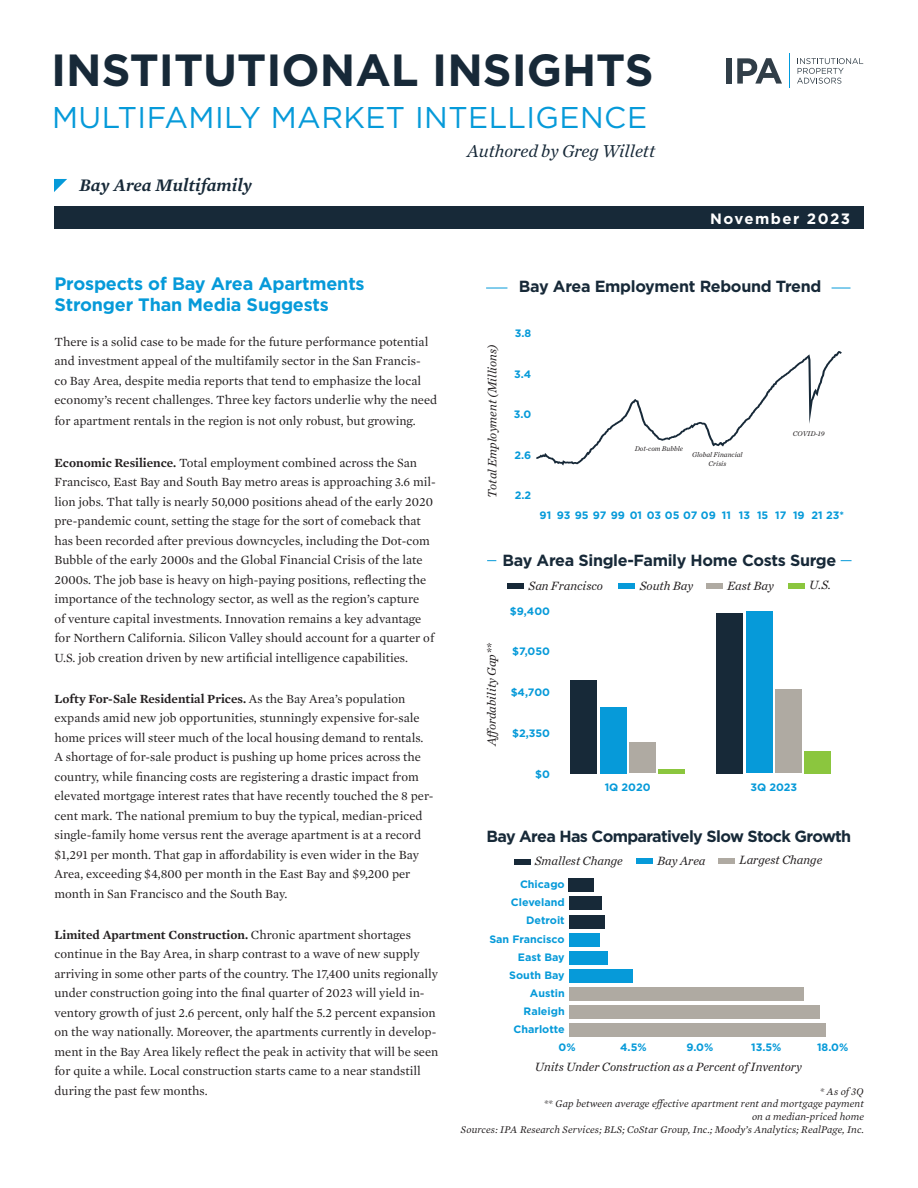
<style>
.page{position:relative;width:918px;height:1188px;background:#fff}
.page>*{position:absolute;margin:0;border:0;box-sizing:border-box;transform-origin:0 0}
._02_-_Header_-_Subtitle{font:700 45px "Gotham";color:#172938}
._01_-_Header_-_Title{font:30px "Gotham";letter-spacing:.015em;color:#069ad9}
._01_-_H1{font:700 18px/21px "Gotham";letter-spacing:-.01em;color:#069ad9}
._02_-_Header_-_Subtitle-2{font:italic 18px "Chronicle Text G1";color:#172938}
._01_-_H1-2{font:italic 600 18px "Mercury Text G1";color:#172938}
.t1{font:700 16.05px "Gotham";letter-spacing:-.03em;color:#172938}
._03_-_Header_-_Month{font:700 15px "Gotham";letter-spacing:.1em;color:#fff}
._05_-_Body{font:12.75px/19.5px "Mercury Text G1";color:#231f20}
.t2{font:italic 12.6px "Chronicle Text G1";color:#231f20}
.t3{font:700 10.8px "Gotham";color:#069ad9}
._06_-_Captions{font:italic 10.5px "Mercury Text G1";letter-spacing:.005em;color:#231f20}
.t4{font:italic 7.2px/8.6px "Chronicle Text G1";color:#231f20;text-align:center}
.s1{font-weight:600}
</style>
<div class="page">
<hr style="left:658px;top:769px;width:27px;height:4px;background:#8bc63e">
<div style="left:804px;top:751px;width:27px;height:22px;background:#8bc63e"></div>
<div style="left:629px;top:742px;width:26px;height:31px;background:#afaaa2"></div>
<div style="left:775px;top:690px;width:27px;height:83px;background:#afaaa2"></div>
<div style="left:600px;top:707px;width:26px;height:66px;background:#069ad9"></div>
<div style="left:746px;top:612px;width:26px;height:161px;background:#069ad9"></div>
<div style="left:571px;top:680px;width:26px;height:93px;background:#172938"></div>
<div style="left:717px;top:613px;width:26px;height:160px;background:#172938"></div>
<svg style="left:536px;top:351px;width:306px;height:115px"></svg>
<svg style="left:486px;top:288px;width:21px;height:1px"></svg>
<svg style="left:832px;top:288px;width:19px;height:1px"></svg>
<div style="left:507px;top:584px;width:17px;height:5px;background:#172938"></div>
<div style="left:619px;top:584px;width:16px;height:5px;background:#069ad9"></div>
<div style="left:706px;top:584px;width:17px;height:5px;background:#afaaa2"></div>
<div style="left:788px;top:583px;width:17px;height:6px;background:#8bc63e"></div>
<div style="left:569px;top:879px;width:25px;height:13px;background:#172938"></div>
<div style="left:569px;top:897px;width:32px;height:13px;background:#172938"></div>
<div style="left:569px;top:915px;width:35px;height:13px;background:#172938"></div>
<div style="left:569px;top:933px;width:31px;height:13px;background:#069ad9"></div>
<div style="left:569px;top:951px;width:38px;height:13px;background:#069ad9"></div>
<div style="left:569px;top:969px;width:63px;height:14px;background:#069ad9"></div>
<div style="left:569px;top:988px;width:235px;height:13px;background:#afaaa2"></div>
<div style="left:569px;top:1006px;width:251px;height:13px;background:#afaaa2"></div>
<div style="left:569px;top:1024px;width:257px;height:13px;background:#afaaa2"></div>
<div style="left:514px;top:859px;width:16px;height:5px;background:#172938"></div>
<div style="left:636px;top:859px;width:17px;height:5px;background:#069ad9"></div>
<div style="left:718px;top:859px;width:17px;height:5px;background:#afaaa2"></div>
<div style="left:54px;top:207px;width:810px;height:22px;background:#172938"></div>
<svg style="left:54px;top:179px;width:13px;height:13px"></svg>
<svg style="left:797px;top:58px;width:66px;height:26px"></svg>
<div style="left:726px;top:58px;width:6px;height:26px;background:#313e48"></div>
<svg style="left:737px;top:58px;width:45px;height:26px"></svg>
<hr style="left:790px;top:54px;width:1px;height:34px;background:#009bde">
<p class="_02_-_Header_-_Subtitle" style="left:51px;top:40px;width:604px">INSTITUTIONAL INSIGHTS</p>
<p class="_01_-_Header_-_Title" style="left:52px;top:98px;width:597px">MULTIFAMILY MARKET INTELLIGENCE</p>
<p class="_02_-_Header_-_Subtitle-2" style="left:467px;top:137px;width:190px">Authored by Greg Willett</p>
<p class="_01_-_H1-2" style="left:79px;top:171px;width:174px">Bay Area Multifamily</p>
<p class="_01_-_H1" style="left:54px;top:273px;width:312px">Prospects of Bay Area Apartments<br>Stronger Than Media Suggests</p>
<p class="_05_-_Body" style="left:54px;top:331px;width:384px">There is a solid case to be made for the future performance potential and investment appeal of the multifamily sector in the San Francis-<br>co Bay Area, despite media reports that tend to emphasize the local economy’s recent challenges. Three key factors underlie why the need</p>
<p class="_05_-_Body" style="left:54px;top:411px;width:363px">for apartment rentals in the region is not only robust, but growing.</p>
<p class="_05_-_Body" style="left:54px;top:452px;width:383px"><span class="s1">Economic Resilience.</span> Total employment combined across the San Francisco, East Bay and South Bay metro areas is approaching 3.6 mil&shy;lion jobs. That tally is nearly 50,000 positions ahead of the early 2020 pre-pandemic count, setting the stage for the sort of comeback that has been recorded after previous downcycles, including the Dot-com Bubble of the early 2000s and the Global Financial Crisis of the late 2000s. The job base is heavy on high-paying positions, reflecting the importance of the technology sector, as well as the region’s capture<br>of venture capital investments. Innovation remains a key advantage for Northern California. Silicon Valley should account for a quarter of U.S. job creation driven by new artificial intelligence capabilities.</p>
<p class="_05_-_Body" style="left:54px;top:688px;width:380px"><span class="s1">Lofty For-Sale Residential Prices.</span> As the Bay Area’s population expands amid new job opportunities, stunningly expensive for-sale home prices will steer much of the local housing demand to rentals.<br>A shortage of for-sale product is pushing up home prices across the country, while financing costs are registering a drastic impact from elevated mortgage interest rates that have recently touched the 8 per&shy;cent mark. The national premium to buy the typical, median-priced single-family home versus rent the average apartment is at a record $1,291 per month. That gap in affordability is even wider in the Bay Area, exceeding $4,800 per month in the East Bay and $9,200 per month in San Francisco and the South Bay.</p>
<p class="_05_-_Body" style="left:54px;top:924px;width:386px"><span class="s1">Limited Apartment Construction.</span> Chronic apartment shortages continue in the Bay Area, in sharp contrast to a wave of new supply arriving in some other parts of the country. The 17,400 units regionally under construction going into the final quarter of 2023 will yield in&shy;ventory growth of just 2.6 percent, only half the 5.2 percent expansion on the way nationally. Moreover, the apartments currently in develop&shy;ment in the Bay Area likely reflect the peak in activity that will be seen for quite a while. Local construction starts came to a near standstill during the past few months.</p>
<p class="_03_-_Header_-_Month" style="left:710px;top:208px;width:142px">November 2023</p>
<p class="t1" style="left:519px;top:276px;width:304px">Bay Area Employment Rebound Trend</p>
<p class="t2" style="left:483px;top:498px;width:157px;rotate:-90deg">Total Employment (Millions)</p>
<p class="t3" style="left:515px;top:326px;width:18px">3.8</p>
<p class="t3" style="left:514px;top:367px;width:19px">3.4</p>
<p class="t3" style="left:514px;top:407px;width:19px">3.0</p>
<p class="t3" style="left:514px;top:448px;width:18px">2.6</p>
<p class="t4" style="left:635px;top:443px;width:50px">Dot-com Bubble</p>
<p class="t4" style="left:692px;top:450px;width:52px">Global Financial<br>Crisis</p>
<p class="t4" style="left:793px;top:429px;width:33px">COVID-19</p>
<p class="t3" style="left:515px;top:488px;width:18px">2.2</p>
<p class="t3" style="left:540px;top:508px;width:306px">91 93 95 97 99 01 03 05 07 09 11 13 15 17 19 21 23*</p>
<p class="t1" style="left:503px;top:550px;width:335px">Bay Area Single-Family Home Costs Surge</p>
<p class="t2" style="left:529px;top:576px;width:76px">San Francisco</p>
<p class="t2" style="left:640px;top:576px;width:55px">South Bay</p>
<p class="t2" style="left:727px;top:576px;width:48px">East Bay</p>
<p class="t2" style="left:809px;top:575px;width:23px">U.S.</p>
<p class="t2" style="left:482px;top:746px;width:105px;rotate:-90deg">A ordability Gap**</p>
<p class="t3" style="left:510px;top:604px;width:42px">$9,400</p>
<p class="t3" style="left:512px;top:644px;width:39px">$7,050</p>
<p class="t3" style="left:511px;top:685px;width:41px">$4,700</p>
<p class="t3" style="left:512px;top:726px;width:39px">$2,350</p>
<p class="t3" style="left:535px;top:767px;width:16px">$0</p>
<p class="t3" style="left:605px;top:780px;width:47px">1Q 2020</p>
<p class="t3" style="left:750px;top:780px;width:48px">3Q 2023</p>
<p class="t1" style="left:486px;top:826px;width:366px">Bay Area Has Comparatively Slow Stock Growth</p>
<p class="t2" style="left:535px;top:851px;width:89px">Smallest Change</p>
<p class="t2" style="left:657px;top:851px;width:50px">Bay Area</p>
<p class="t2" style="left:739px;top:850px;width:85px">Largest Change</p>
<p class="t3" style="left:520px;top:877px;width:46px">Chicago</p>
<p class="t3" style="left:511px;top:895px;width:55px">Cleveland</p>
<p class="t3" style="left:526px;top:914px;width:40px">Detroit</p>
<p class="t3" style="left:489px;top:932px;width:77px">San Francisco</p>
<p class="t3" style="left:518px;top:950px;width:48px">East Bay</p>
<p class="t3" style="left:509px;top:968px;width:57px">South Bay</p>
<p class="t3" style="left:530px;top:986px;width:36px">Austin</p>
<p class="t3" style="left:524px;top:1004px;width:43px">Raleigh</p>
<p class="t3" style="left:514px;top:1022px;width:53px">Charlotte</p>
<p class="t3" style="left:559px;top:1040px;width:19px">0%</p>
<p class="t3" style="left:620px;top:1040px;width:28px">4.5%</p>
<p class="t3" style="left:686px;top:1040px;width:28px">9.0%</p>
<p class="t3" style="left:751px;top:1040px;width:32px">13.5%</p>
<p class="t3" style="left:817px;top:1040px;width:33px">18.0%</p>
<p class="t2" style="left:535px;top:1057px;width:268px">Units Under Construction as a Percent ofInventory</p>
<p class="_06_-_Captions" style="left:820px;top:1084px;width:45px">* As of 3Q</p>
<p class="_06_-_Captions" style="left:544px;top:1096px;width:321px">** Gap between average effective apartment rent and mortgage payment</p>
<p class="_06_-_Captions" style="left:752px;top:1109px;width:113px">on a median-priced home</p>
<p class="_06_-_Captions" style="left:461px;top:1122px;width:405px">Sources: IPA Research Services; BLS; CoStar Group, Inc.; Moody’s Analytics; RealPage, Inc.</p>
</div>
